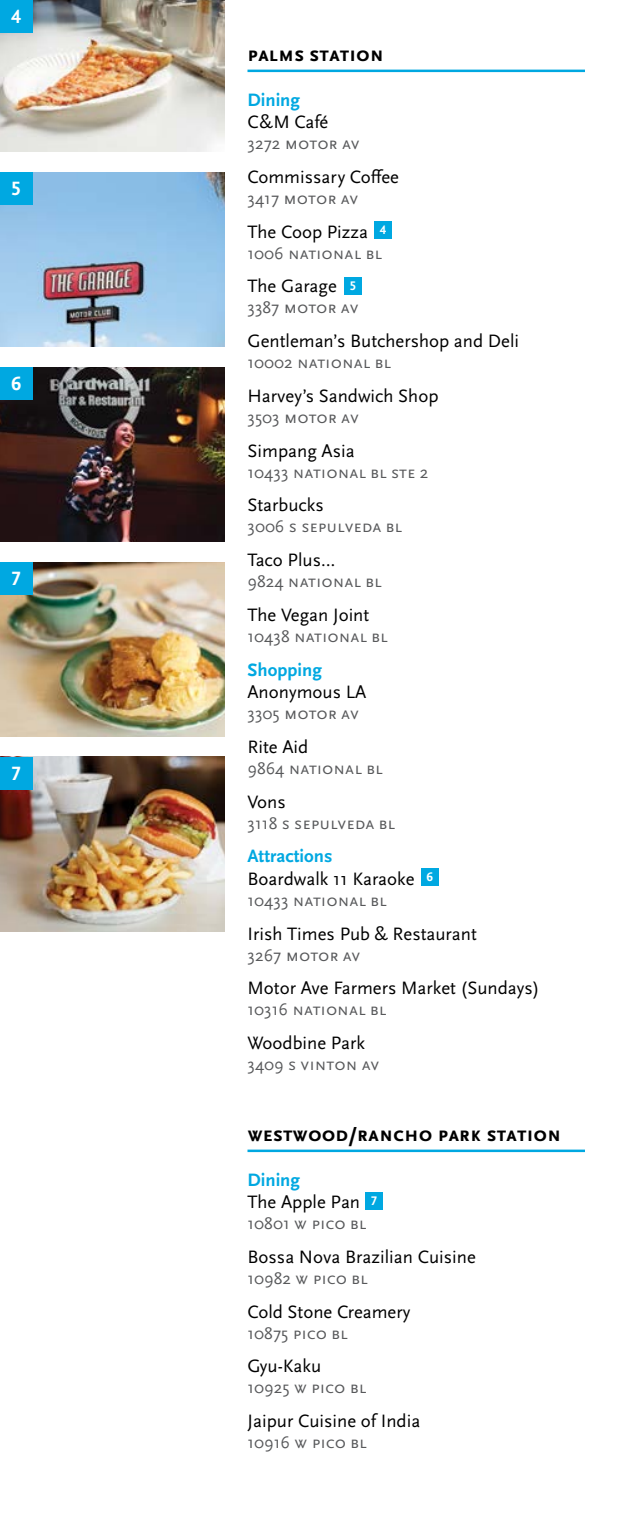
<style>
.page{position:relative;width:630px;height:1530px;background:#fff}
.page>*{position:absolute;margin:0;border:0;box-sizing:border-box;transform-origin:0 0}
.t1{font:700 21.25px "Scala Sans Caps";color:#000}
.t2{font:700 20.25px "Scala Sans Caps";color:#fff}
.t3{font:18.75px "Scala Sans";color:#000}
.t4{font:700 18.75px "Scala Sans";color:#00a8e1}
.t5{font:17.5px "Scala Sans Caps";color:#58595b}
.t6{font:700 13px "Scala Sans Caps";color:#fff}
.s1{font-family:"Scala Sans Expert"}
</style>
<div class="page">
<hr style="left:248px;top:70px;width:337px;height:2px;background:#00a8e1">
<hr style="left:248px;top:1150px;width:337px;height:2px;background:#00a8e1">
<img style="left:0;top:0;width:225px;height:152px">
<img style="left:0;top:172px;width:225px;height:175px">
<img style="left:0;top:367px;width:225px;height:175px">
<img style="left:0;top:562px;width:225px;height:174px">
<img style="left:0;top:757px;width:225px;height:174px">
<div style="left:375px;top:221px;width:17px;height:18px;background:#00a8e1"></div>
<div style="left:0;top:0;width:32px;height:32px;background:#00a8e1"></div>
<div style="left:0;top:367px;width:32px;height:33px;background:#00a8e1"></div>
<div style="left:0;top:172px;width:32px;height:33px;background:#00a8e1"></div>
<div style="left:0;top:562px;width:32px;height:32px;background:#00a8e1"></div>
<div style="left:0;top:757px;width:32px;height:32px;background:#00a8e1"></div>
<div style="left:345px;top:277px;width:17px;height:17px;background:#00a8e1"></div>
<div style="left:421px;top:868px;width:17px;height:18px;background:#00a8e1"></div>
<div style="left:365px;top:1192px;width:18px;height:18px;background:#00a8e1"></div>
<p class="t2" style="left:11px;top:5px;width:12px">4</p>
<p class="t2" style="left:11px;top:177px;width:12px">5</p>
<p class="t2" style="left:11px;top:372px;width:12px">6</p>
<p class="t2" style="left:11px;top:567px;width:12px">7</p>
<p class="t2" style="left:11px;top:762px;width:12px">7</p>
<p class="t1" style="left:248px;top:42px;width:138px">palms station</p>
<p class="t4" style="left:248px;top:89px;width:54px">Dining</p>
<p class="t3" style="left:248px;top:112px;width:82px">C&amp;M Café</p>
<p class="t5" style="left:248px;top:134px;width:114px">3272 motor av</p>
<p class="t3" style="left:248px;top:167px;width:153px">Commissary Co<span class="s1">=</span>ee</p>
<p class="t5" style="left:248px;top:189px;width:112px">3417 motor av</p>
<p class="t3" style="left:248px;top:221px;width:122px">The Coop Pizza</p>
<p class="t5" style="left:248px;top:243px;width:136px">1006 national bl</p>
<p class="t3" style="left:248px;top:276px;width:91px">The Garage</p>
<p class="t5" style="left:248px;top:298px;width:113px">3387 motor av</p>
<p class="t3" style="left:248px;top:331px;width:273px">Gentleman’s Butchershop and Deli</p>
<p class="t5" style="left:248px;top:353px;width:145px">10002 national bl</p>
<p class="t3" style="left:248px;top:386px;width:193px">Harvey’s Sandwich Shop</p>
<p class="t5" style="left:248px;top:408px;width:113px">3503 motor av</p>
<p class="t3" style="left:248px;top:440px;width:109px">Simpang Asia</p>
<p class="t5" style="left:248px;top:462px;width:182px">10433 national bl ste 2</p>
<p class="t3" style="left:248px;top:495px;width:78px">Starbucks</p>
<p class="t5" style="left:248px;top:517px;width:156px">3006 s sepulveda bl</p>
<p class="t3" style="left:248px;top:550px;width:89px">Taco Plus…</p>
<p class="t5" style="left:248px;top:572px;width:136px">9824 national bl</p>
<p class="t3" style="left:248px;top:605px;width:123px">The Vegan Joint</p>
<p class="t5" style="left:248px;top:627px;width:142px">10438 national bl</p>
<p class="t4" style="left:248px;top:659px;width:76px">Shopping</p>
<p class="t3" style="left:248px;top:682px;width:120px">Anonymous LA</p>
<p class="t5" style="left:248px;top:704px;width:113px">3305 motor av</p>
<p class="t3" style="left:248px;top:737px;width:62px">Rite Aid</p>
<p class="t5" style="left:248px;top:759px;width:137px">9864 national bl</p>
<p class="t3" style="left:248px;top:791px;width:40px">Vons</p>
<p class="t5" style="left:248px;top:813px;width:149px">3118 s sepulveda bl</p>
<p class="t4" style="left:248px;top:846px;width:87px">Attractions</p>
<p class="t3" style="left:248px;top:869px;width:169px">Boardwalk 11 Karaoke</p>
<p class="t5" style="left:248px;top:891px;width:141px">10433 national bl</p>
<p class="t3" style="left:248px;top:923px;width:231px">Irish Times Pub &amp; Restaurant</p>
<p class="t5" style="left:248px;top:945px;width:114px">3267 motor av</p>
<p class="t3" style="left:248px;top:978px;width:294px">Motor Ave Farmers Market (Sundays)</p>
<p class="t5" style="left:248px;top:1000px;width:140px">10316 national bl</p>
<p class="t3" style="left:248px;top:1033px;width:119px">Woodbine Park</p>
<p class="t5" style="left:248px;top:1055px;width:133px">3409 s vinton av</p>
<p class="t6" style="left:380px;top:223px;width:8px">4</p>
<p class="t6" style="left:350px;top:278px;width:8px">5</p>
<p class="t6" style="left:427px;top:870px;width:8px">6</p>
<p class="t1" style="left:248px;top:1122px;width:315px">westwood/rancho park station</p>
<p class="t4" style="left:248px;top:1169px;width:54px">Dining</p>
<p class="t3" style="left:248px;top:1192px;width:114px">The Apple Pan</p>
<p class="t5" style="left:248px;top:1214px;width:120px">10801 w pico bl</p>
<p class="t3" style="left:248px;top:1247px;width:230px">Bossa Nova Brazilian Cuisine</p>
<p class="t5" style="left:248px;top:1269px;width:122px">10982 w pico bl</p>
<p class="t3" style="left:248px;top:1301px;width:164px">Cold Stone Creamery</p>
<p class="t5" style="left:248px;top:1323px;width:102px">10875 pico bl</p>
<p class="t3" style="left:248px;top:1356px;width:75px">Gyu-Kaku</p>
<p class="t5" style="left:248px;top:1378px;width:120px">10925 w pico bl</p>
<p class="t3" style="left:248px;top:1411px;width:174px">Jaipur Cuisine of India</p>
<p class="t5" style="left:248px;top:1433px;width:121px">10916 w pico bl</p>
<p class="t6" style="left:371px;top:1194px;width:8px">7</p>
</div>
